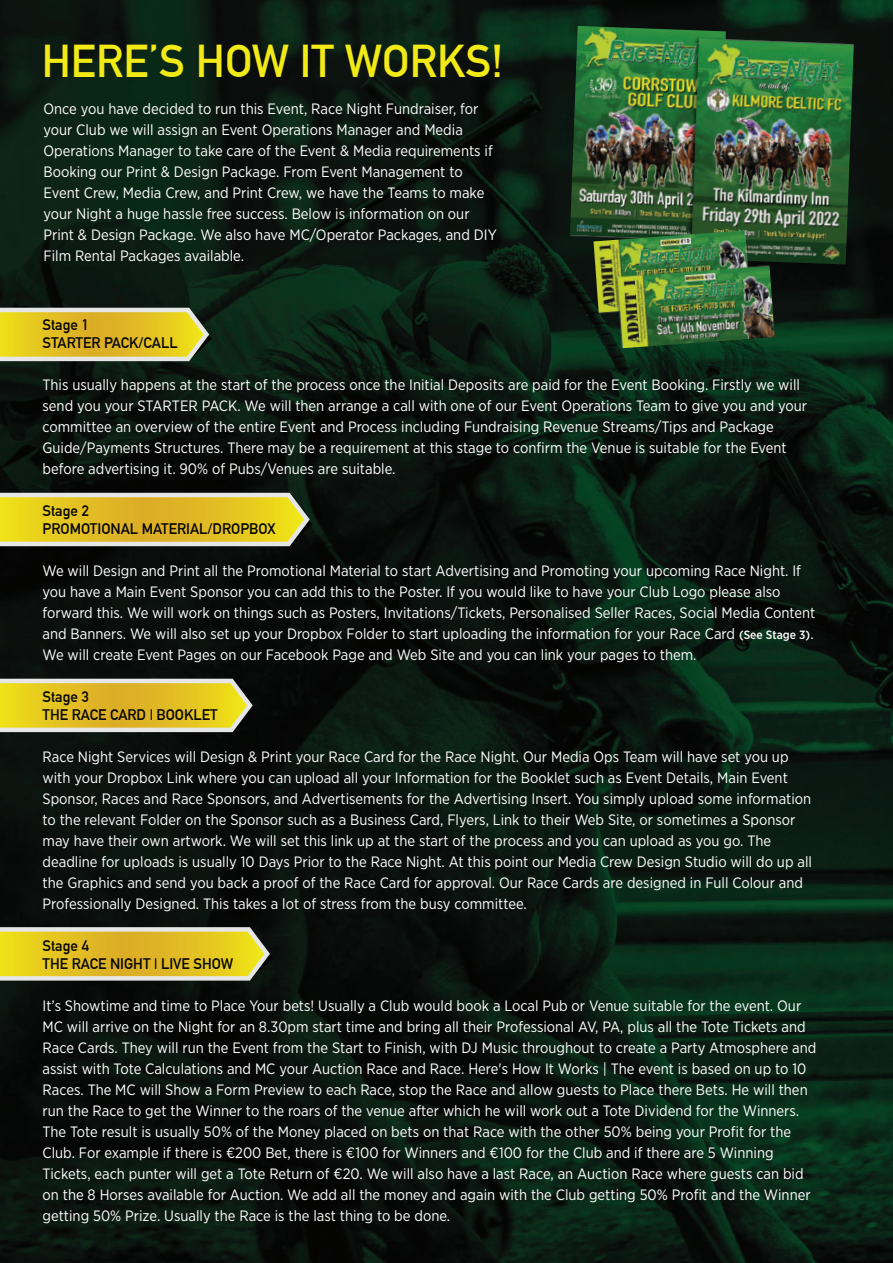
<style>
.page{position:relative;width:893px;height:1263px;background:#fff}
.page>*{position:absolute;margin:0;border:0;box-sizing:border-box;transform-origin:0 0}
.t1{font:700 45px "DIN Alternate";color:#f1ea16}
.t2{font:15px/21px "Gotham Narrow";color:#fff}
.t3{font:700 15px/18px "DIN Alternate";color:#050504}
.s1{font-weight:500;font-size:12px}
</style>
<div class="page">
<img style="left:0;top:0;width:893px;height:1263px">
<svg style="left:0;top:308px;width:213px;height:53px;background:#d6bd40"></svg>
<svg style="left:0;top:679px;width:256px;height:53px;background:#d8bf40"></svg>
<svg style="left:0;top:927px;width:273px;height:53px;background:#dac040"></svg>
<svg style="left:0;top:493px;width:313px;height:53px;background:#dbc140"></svg>
<img style="left:569px;top:26px;width:285px;height:238px">
<img style="left:593px;top:229px;width:182px;height:121px">
<h1 class="t1" style="left:42px;top:26px;width:463px">HERE’S HOW IT WORKS!</h1>
<p class="t2" style="left:43px;top:98px;width:455px">Once you have decided to run this Event, Race Night Fundraiser, for your Club we will assign an Event Operations Manager and Media Operations Manager to take care of the Event &amp; Media requirements if Booking our Print &amp; Design Package. From Event Management to Event Crew, Media Crew, and Print Crew, we have the Teams to make your Night a huge hassle free success. Below is information on our Print &amp; Design Package. We also have MC/Operator Packages, and DIY Film Rental Packages available.</p>
<p class="t3" style="left:43px;top:315px;width:137px">Stage 1<br>STARTER PACK/CALL</p>
<p class="t2" style="left:43px;top:374px;width:766px">This usually happens at the start of the process once the Initial Deposits are paid for the Event Booking. Firstly we will send you your STARTER PACK. We will then arrange a call with one of our Event Operations Team to give you and your committee an overview of the entire Event and Process including Fundraising Revenue Streams/Tips and Package Guide/Payments Structures. There may be a requirement at this stage to confirm the Venue is suitable for the Event before advertising it. 90% of Pubs/Venues are suitable.</p>
<p class="t3" style="left:43px;top:501px;width:234px">Stage 2<br>PROMOTIONAL MATERIAL/DROPBOX</p>
<p class="t2" style="left:43px;top:560px;width:774px">We will Design and Print all the Promotional Material to start Advertising and Promoting your upcoming Race Night. If you have a Main Event Sponsor you can add this to the Poster. If you would like to have your Club Logo please also forward this. We will work on things such as Posters, Invitations/Tickets, Personalised Seller Races, Social Media Content and Banners. We will also set up your Dropbox Folder to start uploading the information for your Race Card <span class="s1">(See Stage 3)</span>.<br>We will create Event Pages on our Facebook Page and Web Site and you can link your pages to them.</p>
<p class="t3" style="left:43px;top:687px;width:177px">Stage 3<br>THE RACE CARD | BOOKLET</p>
<p class="t2" style="left:43px;top:746px;width:771px">Race Night Services will Design &amp; Print your Race Card for the Race Night. Our Media Ops Team will have set you up with your Dropbox Link where you can upload all your Information for the Booklet such as Event Details, Main Event Sponsor, Races and Race Sponsors, and Advertisements for the Advertising Insert. You simply upload some information to the relevant Folder on the Sponsor such as a Business Card, Flyers, Link to their Web Site, or sometimes a Sponsor may have their own artwork. We will set this link up at the start of the process and you can upload as you go. The deadline for uploads is usually 10 Days Prior to the Race Night. At this point our Media Crew Design Studio will do up all the Graphics and send you back a proof of the Race Card for approval. Our Race Cards are designed in Full Colour and Professionally Designed. This takes a lot of stress from the busy committee.</p>
<p class="t3" style="left:43px;top:936px;width:192px">Stage 4<br>THE RACE NIGHT | LIVE SHOW</p>
<p class="t2" style="left:43px;top:995px;width:775px">It’s Showtime and time to Place Your bets! Usually a Club would book a Local Pub or Venue suitable for the event. Our MC will arrive on the Night for an 8.30pm start time and bring all their Professional AV, PA, plus all the Tote Tickets and Race Cards. They will run the Event from the Start to Finish, with DJ Music throughout to create a Party Atmosphere and assist with Tote Calculations and MC your Auction Race and Race. Here's How It Works | The event is based on up to 10<br>Races. The MC will Show a Form Preview to each Race, stop the Race and allow guests to Place there Bets. He will then run the Race to get the Winner to the roars of the venue after which he will work out a Tote Dividend for the Winners.<br>The Tote result is usually 50% of the Money placed on bets on that Race with the other 50% being your Profit for the Club. For example if there is €200 Bet, there is €100 for Winners and €100 for the Club and if there are 5 Winning Tickets, each punter will get a Tote Return of €20. We will also have a last Race, an Auction Race where guests can bid on the 8 Horses available for Auction. We add all the money and again with the Club getting 50% Profit and the Winner getting 50% Prize. Usually the Race is the last thing to be done.</p>
</div>
